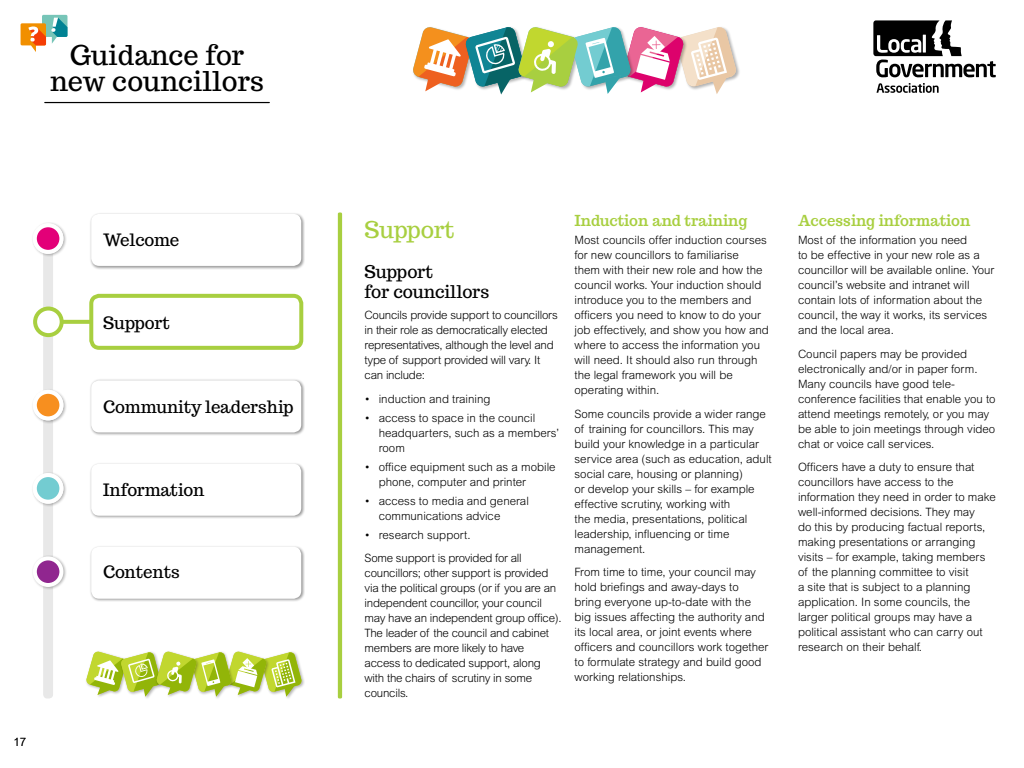
<style>
.page{position:relative;width:1024px;height:768px;background:#fff}
.page>*{position:absolute;margin:0;border:0;box-sizing:border-box;transform-origin:0 0}
.t1{font:27.2px/25.7px "Trocchi";letter-spacing:.01em;color:#000;text-align:center}
.CG_CHAPTER_HEAD{font:23px "Trocchi";color:#a8cf40}
.CG_section_head{font:17.5px/20px "Trocchi";color:#000}
.t2{font:17px "Trocchi";color:#000}
.t3{font:17px "Trocchi";letter-spacing:-.02em;color:#000}
.CG_subhead_GREEN__BL{font:700 15px "Trocchi";color:#a8cf40}
.CG_digital_BODY{font:300 11.5px/15px "Arial MT Std";color:#000}
.CG_digital_BODY-2{font:300 11.5px/15px "Arial MT Std";letter-spacing:-.02em;color:#000}
</style>
<div class="page">
<svg style="left:877px;top:83px;width:62px;height:10px"></svg>
<svg style="left:873px;top:20px;width:123px;height:57px"></svg>
<svg style="left:21px;top:15px;width:46px;height:37px"></svg>
<div style="left:676px;top:27px;width:65px;height:64px;background:#000;opacity:.3"></div>
<svg style="left:413px;top:27px;width:324px;height:68px"></svg>
<div style="left:260px;top:651px;width:45px;height:49px;background:#000;opacity:.3"></div>
<div style="left:225px;top:650px;width:45px;height:48px;background:#fff"></div>
<svg style="left:86px;top:651px;width:216px;height:46px"></svg>
<hr style="left:338px;top:212px;width:4px;height:486px;background:#a8cf40;border-radius:2px">
<div style="left:43px;top:237px;width:10px;height:461px;background:#e8e8e8;border-radius:4px"></div>
<div style="left:89px;top:212px;width:216px;height:58px;background:#000;opacity:.4"></div>
<div style="left:91px;top:214px;width:210px;height:52px;background:#fff;border-radius:8px"></div>
<div style="left:31px;top:222px;width:36px;height:36px;background:#000;opacity:.3"></div>
<div style="left:31px;top:388px;width:36px;height:36px;background:#000;opacity:.3"></div>
<div style="left:31px;top:471px;width:36px;height:36px;background:#000;opacity:.3"></div>
<div style="left:31px;top:555px;width:36px;height:36px;background:#000;opacity:.3"></div>
<div style="left:35px;top:558px;width:26px;height:27px;background:#90268f;border-radius:50%"></div>
<div style="left:33px;top:556px;width:30px;height:31px;border:4px solid #fff;border-radius:50%"></div>
<div style="left:89px;top:545px;width:216px;height:57px;background:#000;opacity:.4"></div>
<div style="left:91px;top:547px;width:210px;height:52px;background:#fff;border-radius:8px"></div>
<div style="left:89px;top:462px;width:216px;height:57px;background:#000;opacity:.4"></div>
<div style="left:91px;top:464px;width:210px;height:52px;background:#fff;border-radius:8px"></div>
<div style="left:89px;top:379px;width:216px;height:57px;background:#000;opacity:.4"></div>
<div style="left:91px;top:380px;width:210px;height:52px;background:#fff;border-radius:8px"></div>
<div style="left:89px;top:294px;width:214px;height:56px;border:4px solid #a8cf40;border-radius:8px"></div>
<div style="left:35px;top:309px;width:27px;height:26px;background:#fff;border-radius:50%"></div>
<div style="left:33px;top:307px;width:31px;height:30px;border:4px solid #a8cf40;border-radius:50%"></div>
<svg style="left:62px;top:320px;width:29px;height:4px"></svg>
<hr style="left:45px;top:102px;width:224px;height:1px;background:#000">
<div style="left:35px;top:225px;width:26px;height:27px;background:#e30078;border-radius:50%"></div>
<div style="left:33px;top:223px;width:30px;height:31px;border:4px solid #fff;border-radius:50%"></div>
<div style="left:35px;top:392px;width:26px;height:26px;background:#f78f1f;border-radius:50%"></div>
<div style="left:33px;top:390px;width:30px;height:30px;border:4px solid #fff;border-radius:50%"></div>
<div style="left:35px;top:475px;width:26px;height:27px;background:#73ccd1;border-radius:50%"></div>
<div style="left:33px;top:473px;width:30px;height:31px;border:4px solid #fff;border-radius:50%"></div>
<h1 class="t1" style="left:50px;top:42px;width:216px">Guidance for new councillors</h1>
<h3 class="t3" style="left:103px;top:229px;width:78px">Welcome</h3>
<h3 class="t2" style="left:103px;top:312px;width:68px">Support</h3>
<h3 class="t2" style="left:103px;top:395px;width:192px">Community leadership</h3>
<h3 class="t2" style="left:103px;top:479px;width:103px">Information</h3>
<h3 class="t2" style="left:103px;top:561px;width:78px">Contents</h3>
<p class="CG_digital_BODY" style="left:13px;top:735px;width:14px">17</p>
<p class="CG_CHAPTER_HEAD" style="left:365px;top:215px;width:92px">Support</p>
<p class="CG_section_head" style="left:365px;top:262px;width:126px">Support<br>for councillors</p>
<p class="CG_digital_BODY-2" style="left:365px;top:308px;width:195px">Councils provide support to councillors in their role as democratically elected representatives, although the level and type of support provided will vary. It can include:</p>
<p class="CG_digital_BODY" style="left:365px;top:391px;width:128px">• induction and training</p>
<p class="CG_digital_BODY" style="left:379px;top:410px;width:182px;text-indent:-14px">• access to space in the council headquarters, such as a members’ room</p>
<p class="CG_digital_BODY" style="left:379px;top:459px;width:178px;text-indent:-14px">• office equipment such as a mobile phone, computer and printer</p>
<p class="CG_digital_BODY" style="left:379px;top:493px;width:152px;text-indent:-14px">• access to media and general communications advice</p>
<p class="CG_digital_BODY" style="left:365px;top:527px;width:108px">• research support.</p>
<p class="CG_digital_BODY-2" style="left:365px;top:550px;width:199px">Some support is provided for all councillors; other support is provided via the political groups (or if you are an independent councillor, your council may have an independent group office).<br>The leader of the council and cabinet members are more likely to have access to dedicated support, along with the chairs of scrutiny in some councils.</p>
<p class="CG_subhead_GREEN__BL" style="left:575px;top:214px;width:174px">Induction and training</p>
<p class="CG_digital_BODY" style="left:575px;top:233px;width:196px">Most councils offer induction courses for new councillors to familiarise<br>them with their new role and how the council works. Your induction should introduce you to the members and officers you need to know to do your job effectively, and show you how and where to access the information you will need. It should also run through the legal framework you will be operating within.</p>
<p class="CG_digital_BODY" style="left:575px;top:406px;width:199px">Some councils provide a wider range of training for councillors. This may build your knowledge in a particular service area (such as education, adult social care, housing or planning)<br>or develop your skills – for example effective scrutiny, working with<br>the media, presentations, political leadership, influencing or time management.</p>
<p class="CG_digital_BODY" style="left:575px;top:565px;width:195px">From time to time, your council may hold briefings and away-days to bring everyone up-to-date with the big issues affecting the authority and its local area, or joint events where officers and councillors work together to formulate strategy and build good working relationships.</p>
<p class="CG_subhead_GREEN__BL" style="left:798px;top:214px;width:174px">Accessing information</p>
<p class="CG_digital_BODY" style="left:798px;top:233px;width:198px">Most of the information you need<br>to be effective in your new role as a councillor will be available online. Your council’s website and intranet will contain lots of information about the council, the way it works, its services and the local area.</p>
<p class="CG_digital_BODY" style="left:798px;top:346px;width:199px">Council papers may be provided electronically and/or in paper form.<br>Many councils have good tele&shy;conference facilities that enable you to attend meetings remotely, or you may be able to join meetings through video chat or voice call services.</p>
<p class="CG_digital_BODY" style="left:798px;top:460px;width:199px">Officers have a duty to ensure that councillors have access to the information they need in order to make well-informed decisions. They may<br>do this by producing factual reports, making presentations or arranging visits – for example, taking members of the planning committee to visit<br>a site that is subject to a planning application. In some councils, the larger political groups may have a political assistant who can carry out research on their behalf.</p>
</div>
